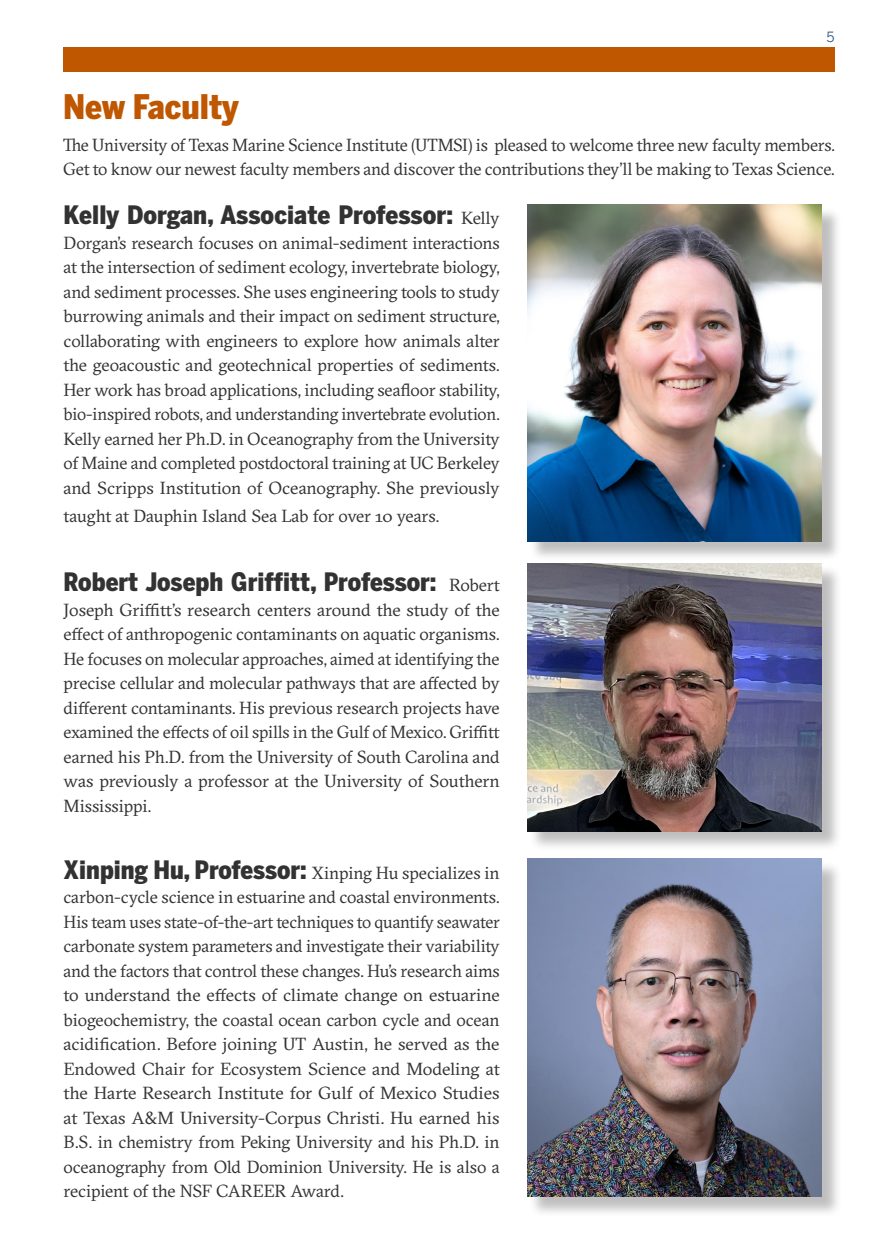
<style>
.page{position:relative;width:882px;height:1260px;background:#fff}
.page>*{position:absolute;margin:0;border:0;box-sizing:border-box;transform-origin:0 0}
.t1{font:900 33.6px "Benton Sans Cond";color:#bf5700}
.t2{font:900 25.2px "Benton Sans Cond";color:#323232}
.t3{font:17.5px/24.5px "GT Sectra";letter-spacing:-.01em;color:#323232;text-align:justify}
.t4{font:14px "Benton Sans";color:#24507f}
.s1{font-family:"GT Sectra";font-weight:400;font-size:17.5px}
.s2{font-family:"Benton Sans Cond";font-weight:900;font-size:25.2px}
</style>
<div class="page">
<div style="left:63px;top:47px;width:772px;height:24px;background:#bf5700"></div>
<div style="left:530px;top:207px;width:312px;height:354px;background:#231f20;opacity:.29"></div>
<img style="left:527px;top:205px;width:295px;height:336px">
<div style="left:529px;top:565px;width:314px;height:287px;background:#231f20;opacity:.29"></div>
<img style="left:527px;top:563px;width:295px;height:268px">
<div style="left:529px;top:860px;width:314px;height:357px;background:#231f20;opacity:.29"></div>
<img style="left:527px;top:859px;width:295px;height:338px">
<p class="t1" style="left:63px;top:87px;width:177px">New Faculty</p>
<p class="t4" style="left:827px;top:29px;width:10px">5</p>
<p class="t3" style="left:63px;top:132px;width:774px">The University of Texas Marine Science Institute (UTMSI) is pleased to welcome three new faculty members.<br>Get to know our newest faculty members and discover the contributions they’ll be making to Texas Science.</p>
<p class="t2" style="left:64px;top:200px;width:438px">Kelly Dorgan, Associate Professor: <span class="s1">Kelly</span></p>
<p class="t3" style="left:64px;top:231px;width:438px">Dorgan’s research focuses on animal-sediment interactions at the intersection of sediment ecology, invertebrate biology, and sediment processes. She uses engineering tools to study burrowing animals and their impact on sediment structure, collaborating with engineers to explore how animals alter the geoacoustic and geotechnical properties of sediments.<br>Her work has broad applications, including seafloor stability, bio-inspired robots, and understanding invertebrate evolution.<br>Kelly earned her Ph.D. in Oceanography from the University of Maine and completed postdoctoral training at UC Berkeley and Scripps Institution of Oceanography. She previously</p>
<p class="t3" style="left:64px;top:504px;width:377px">taught at Dauphin Island Sea Lab for over 10 years.</p>
<p class="t2" style="left:64px;top:567px;width:438px">Robert Joseph Griffitt, Professor: <span class="s1">Robert</span></p>
<p class="t3" style="left:64px;top:597px;width:438px">Joseph Griffitt’s research centers around the study of the effect of anthropogenic contaminants on aquatic organisms.<br>He focuses on molecular approaches, aimed at identifying the precise cellular and molecular pathways that are affected by different contaminants. His previous research projects have examined the effects of oil spills in the Gulf of Mexico. Griffitt earned his Ph.D. from the University of South Carolina and was previously a professor at the University of Southern Mississippi.</p>
<p class="t3" style="left:64px;top:860px;width:438px"><span class="s2">Xinping Hu, Professor:</span> Xinping Hu specializes in carbon-cycle science in estuarine and coastal environments.<br>His team uses state-of-the-art techniques to quantify seawater carbonate system parameters and investigate their variability and the factors that control these changes. Hu’s research aims to understand the effects of climate change on estuarine biogeochemistry, the coastal ocean carbon cycle and ocean acidification. Before joining UT Austin, he served as the Endowed Chair for Ecosystem Science and Modeling at the Harte Research Institute for Gulf of Mexico Studies at Texas A&amp;M University-Corpus Christi. Hu earned his B.S. in chemistry from Peking University and his Ph.D. in oceanography from Old Dominion University. He is also a recipient of the NSF CAREER Award.</p>
</div>
